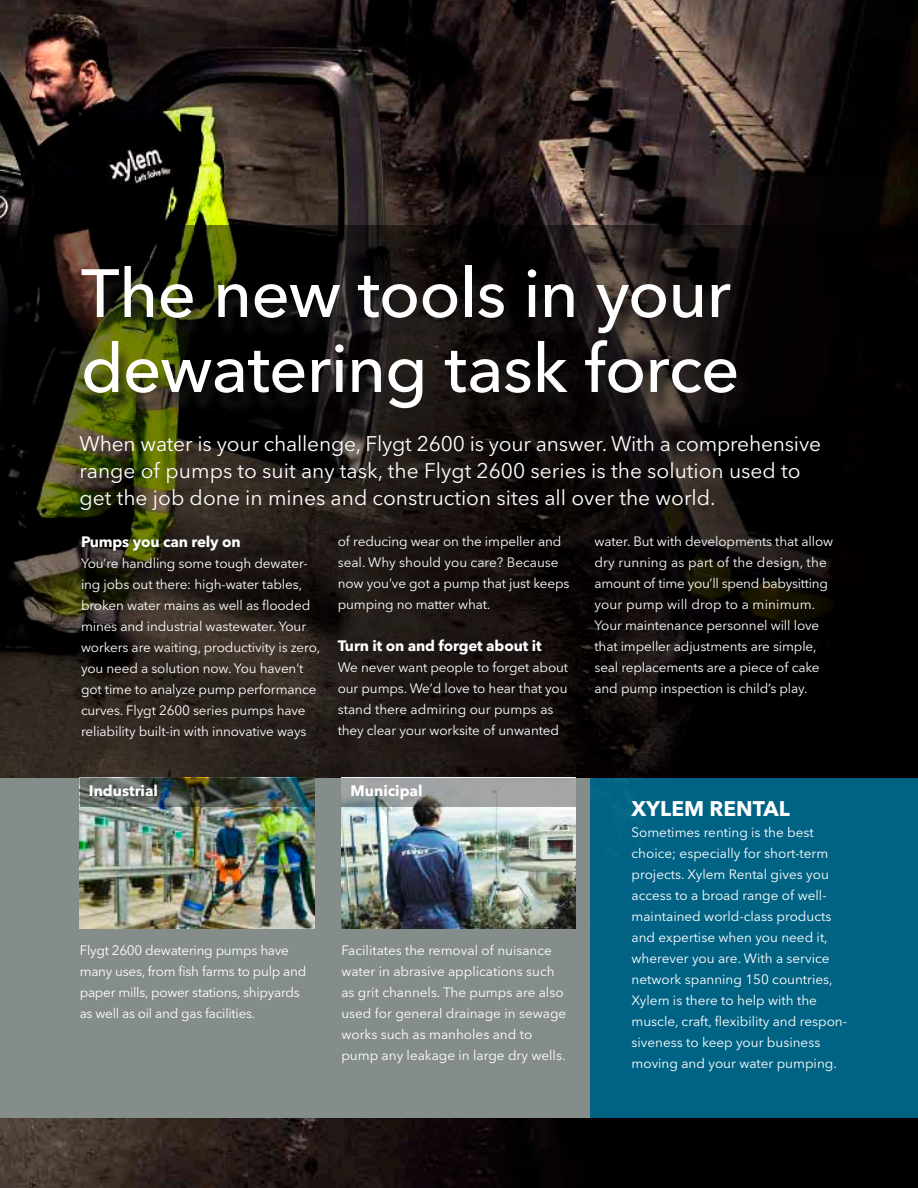
<style>
.page{position:relative;width:918px;height:1188px;background:#fff}
.page>*{position:absolute;margin:0;border:0;box-sizing:border-box;transform-origin:0 0}
.t1{font:500 67.5px/75px "Avenir Next LT Pro";letter-spacing:-.015em;color:#fff}
.t2{font:21px/27px "Avenir Next LT Pro";color:#fff}
.t3{font:700 21px "Avenir Next LT Pro";color:#fff}
.t4{font:700 15px "Avenir Next LT Pro";letter-spacing:-.01em;color:#fff}
.t5{font:13.5px/21px "Avenir Next LT Pro";letter-spacing:-.01em;color:#fff}
</style>
<div class="page">
<img style="left:0;top:0;width:918px;height:1188px">
<svg style="left:0;top:226px;width:918px;height:552px;background:#16120e"></svg>
<div style="left:80px;top:272px;width:670px;height:158px;background:#1d1d1b;opacity:.75"></div>
<div style="left:585px;top:778px;width:333px;height:339px;background:#006384"></div>
<div style="left:0;top:778px;width:590px;height:339px;background:#848d89"></div>
<img style="left:80px;top:807px;width:234px;height:122px">
<img style="left:341px;top:807px;width:235px;height:122px">
<img style="left:80px;top:778px;width:234px;height:29px">
<div style="left:341px;top:778px;width:235px;height:29px;background:#a8a8a8"></div>
<h1 class="t1" style="left:81px;top:256px;width:660px">The new tools in your dewatering task force</h1>
<h2 class="t2" style="left:80px;top:431px;width:743px">When water is your challenge, Flygt 2600 is your answer. With a comprehensive range of pumps to suit any task, the Flygt 2600 series is the solution used to get the job done in mines and construction sites all over the world.</h2>
<p class="t4" style="left:81px;top:532px;width:161px">Pumps you can rely on</p>
<p class="t5" style="left:81px;top:552px;width:241px">You’re handling some tough dewater&shy;ing jobs out there: high-water tables, broken water mains as well as flooded mines and industrial wastewater. Your workers are waiting, productivity is zero, you need a solution now. You haven’t got time to analyze pump performance curves. Flygt 2600 series pumps have reliability built-in with innovative ways</p>
<p class="t5" style="left:338px;top:530px;width:233px">of reducing wear on the impeller and seal. Why should you care? Because now you’ve got a pump that just keeps pumping no matter what.</p>
<p class="t4" style="left:338px;top:636px;width:205px">Turn it on and forget about it</p>
<p class="t5" style="left:338px;top:656px;width:232px">We never want people to forget about our pumps. We’d love to hear that you stand there admiring our pumps as they clear your worksite of unwanted</p>
<p class="t5" style="left:595px;top:530px;width:240px">water. But with developments that allow dry running as part of the design, the amount of time you’ll spend babysitting your pump will drop to a minimum.<br>Your maintenance personnel will love that impeller adjustments are simple, seal replacements are a piece of cake and pump inspection is child’s play.</p>
<p class="t4" style="left:89px;top:782px;width:71px">Industrial</p>
<p class="t4" style="left:351px;top:782px;width:74px">Municipal</p>
<p class="t5" style="left:80px;top:940px;width:228px">Flygt 2600 dewatering pumps have many uses, from fish farms to pulp and paper mills, power stations, shipyards as well as oil and gas facilities.</p>
<p class="t5" style="left:341px;top:940px;width:226px">Facilitates the removal of nuisance water in abrasive applications such as grit channels. The pumps are also used for general drainage in sewage works such as manholes and to pump any leakage in large dry wells.</p>
<h2 class="t3" style="left:632px;top:796px;width:160px">XYLEM RENTAL</h2>
<p class="t5" style="left:632px;top:822px;width:217px">Sometimes renting is the best choice; especially for short-term projects. Xylem Rental gives you access to a broad range of well&shy;maintained world-class products and expertise when you need it, wherever you are. With a service network spanning 150 countries,<br>Xylem is there to help with the muscle, craft, flexibility and respon&shy;siveness to keep your business moving and your water pumping.</p>
</div>
